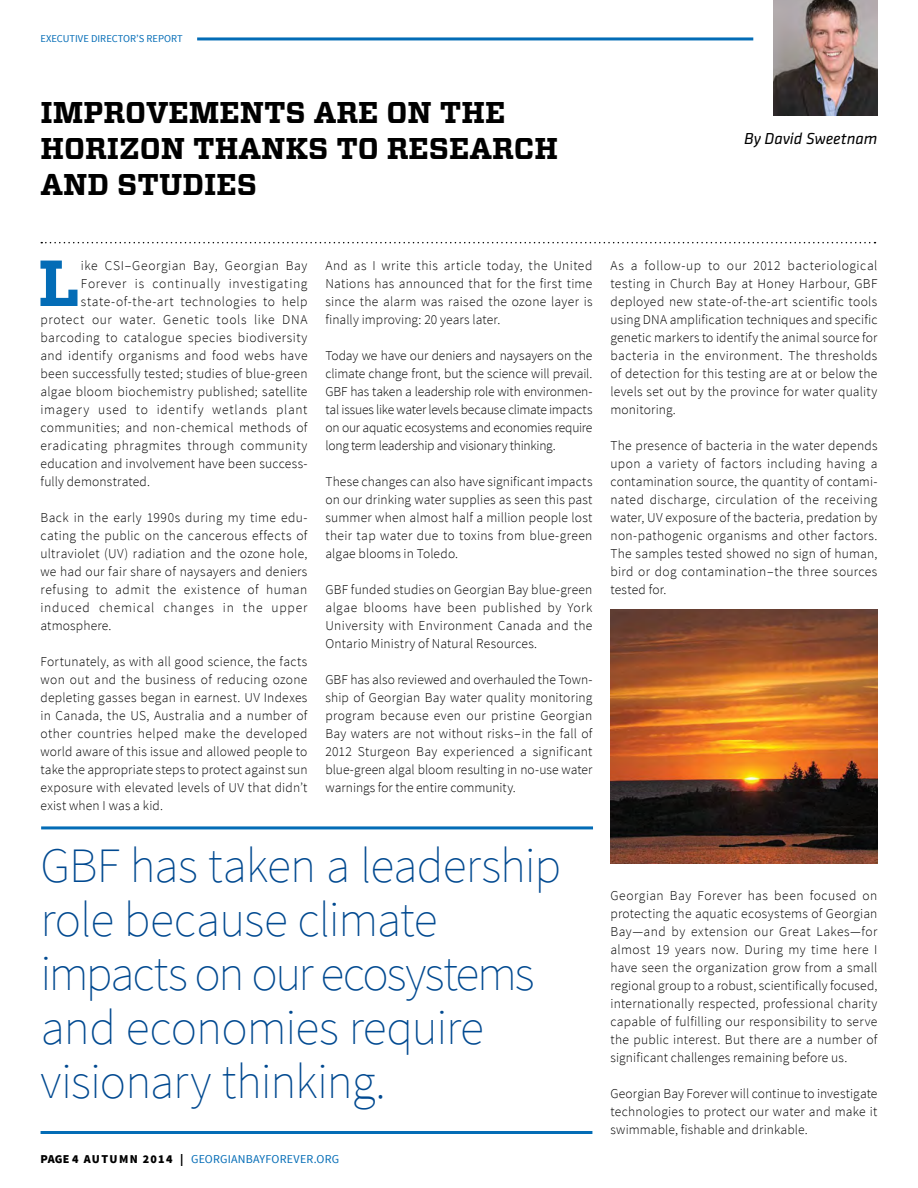
<style>
.page{position:relative;width:918px;height:1188px;background:#fff}
.page>*{position:absolute;margin:0;border:0;box-sizing:border-box;transform-origin:0 0}
.t1{font:700 64.95px "Vitesse";color:#036cb6}
.t2{font:200 49.5px/54px "Source Sans Pro";letter-spacing:-.02em;color:#004990}
.t3{font:700 30px/36px "Vitesse";color:#000}
.t4{font:italic 16.5px "Klavika";color:#000}
.t5{font:300 13.5px/18px "Source Sans Pro";letter-spacing:.025em;color:#000;text-align:justify}
.t6{font:300 13.5px "Source Sans Pro";letter-spacing:.045em;color:#000}
.t7{font:300 13.5px "Source Sans Pro";letter-spacing:.055em;color:#000}
.t8{font:300 13.5px "Source Sans Pro";letter-spacing:.05em;color:#000}
.t9{font:12px "Source Sans Pro";letter-spacing:.015em;color:#036cb6}
.t10{font:900 12px "Source Sans Pro";color:#000}
.t11{font:10.5px "Source Sans Pro";color:#036cb6}
.s1{font-weight:900;color:#000}
</style>
<div class="page">
<hr style="left:197px;top:37px;width:556px;height:3px;background:#036cb6">
<svg style="left:41px;top:242px;width:834px;height:1px"></svg>
<img style="left:773px;top:0;width:105px;height:115px">
<hr style="left:41px;top:1131px;width:551px;height:3px;background:#036cb6">
<hr style="left:41px;top:826px;width:552px;height:3px;background:#036cb6">
<img style="left:610px;top:609px;width:268px;height:254px">
<p class="t11" style="left:40px;top:32px;width:63px">EXECUTIVE DIREC</p>
<p class="t11" style="left:118px;top:32px;width:66px">TOR’S REPORT</p>
<h3 class="t3" style="left:40px;top:95px;width:519px">IMPROVEMENTS ARE ON THE<br>HORIZON THANKS TO RESEARCH<br>AND STUDIES</h3>
<p class="t4" style="left:744px;top:130px;width:135px">By David Sweetnam</p>
<h1 class="t1" style="left:38px;top:240px;width:39px">L</h1>
<p class="t6" style="left:81px;top:257px;width:228px">ike CSI–Georgian Bay, Georgian Bay</p>
<p class="t8" style="left:81px;top:275px;width:228px">Forever is continually investigating</p>
<p class="t5" style="left:81px;top:293px;width:228px">state-of-the-art technologies to help</p>
<p class="t6" style="left:41px;top:311px;width:268px">protect our water. Genetic tools like DNA</p>
<p class="t5" style="left:41px;top:329px;width:269px">barcoding to catalogue species biodiversity</p>
<p class="t5" style="left:41px;top:347px;width:269px">and identify organisms and food webs have</p>
<p class="t5" style="left:41px;top:365px;width:269px">been successfully tested; studies of blue-green</p>
<p class="t5" style="left:41px;top:383px;width:268px">algae bloom biochemistry published; satellite</p>
<p class="t7" style="left:41px;top:401px;width:269px">imagery used to identify wetlands plant</p>
<p class="t5" style="left:41px;top:419px;width:269px">communities; and non-chemical methods of</p>
<p class="t5" style="left:41px;top:437px;width:269px">eradicating phragmites through community</p>
<p class="t5" style="left:41px;top:455px;width:269px">education and involvement have been success-</p>
<p class="t5" style="left:41px;top:473px;width:111px">fully demonstrated.</p>
<p class="t5" style="left:41px;top:509px;width:269px">Back in the early 1990s during my time edu&shy;cating the public on the cancerous effects of ultraviolet (UV) radiation and the ozone hole, we had our fair share of naysayers and deniers refusing to admit the existence of human induced chemical changes in the upper atmosphere.</p>
<p class="t5" style="left:41px;top:653px;width:269px">Fortunately, as with all good science, the facts won out and the business of reducing ozone depleting gasses began in earnest. UV Indexes in Canada, the US, Australia and a number of other countries helped make the developed world aware of this issue and allowed people to take the appropriate steps to protect against sun exposure with elevated levels of UV that didn’t exist when I was a kid.</p>
<p class="t5" style="left:326px;top:256px;width:269px">And as I write this article today, the United Nations has announced that for the first time since the alarm was raised the ozone layer is finally improving: 20 years later.</p>
<p class="t5" style="left:326px;top:346px;width:269px">Today we have our deniers and naysayers on the climate change front, but the science will prevail.<br>GBF has taken a leadership role with environmen&shy;tal issues like water levels because climate impacts on our aquatic ecosystems and economies require long term leadership and visionary thinking.</p>
<p class="t5" style="left:326px;top:472px;width:269px">These changes can also have significant impacts on our drinking water supplies as seen this past summer when almost half a million people lost their tap water due to toxins from blue-green algae blooms in Toledo.</p>
<p class="t5" style="left:326px;top:580px;width:268px">GBF funded studies on Georgian Bay blue-green algae blooms have been published by York University with Environment Canada and the Ontario Ministry of Natural Resources.</p>
<p class="t5" style="left:326px;top:670px;width:269px">GBF has also reviewed and overhauled the Town&shy;ship of Georgian Bay water quality monitoring program because even our pristine Georgian Bay waters are not without risks–in the fall of 2012 Sturgeon Bay experienced a significant blue-green algal bloom resulting in no-use water warnings for the entire community.</p>
<h2 class="t2" style="left:41px;top:839px;width:522px">GBF has taken a leadership role because climate impacts on our ecosystems and economies require visionary thinking.</h2>
<p class="t10" style="left:40px;top:1151px;width:11px">PAGE</p>
<p class="t10" style="left:72px;top:1151px;width:21px">4 AUTU</p>
<p class="t9" style="left:119px;top:1151px;width:222px"><span class="s1">MN 2014 |</span> GEORGIANBAYFOREVER.ORG</p>
<p class="t5" style="left:610px;top:256px;width:269px">As a follow-up to our 2012 bacteriological testing in Church Bay at Honey Harbour, GBF deployed new state-of-the-art scientific tools using DNA amplification techniques and specific genetic markers to identify the animal source for bacteria in the environment. The thresholds of detection for this testing are at or below the levels set out by the province for water quality monitoring.</p>
<p class="t5" style="left:610px;top:436px;width:269px">The presence of bacteria in the water depends upon a variety of factors including having a contamination source, the quantity of contami&shy;nated discharge, circulation of the receiving water, UV exposure of the bacteria, predation by non-pathogenic organisms and other factors.<br>The samples tested showed no sign of human, bird or dog contamination–the three sources tested for.</p>
<p class="t5" style="left:610px;top:886px;width:269px">Georgian Bay Forever has been focused on protecting the aquatic ecosystems of Georgian Bay—and by extension our Great Lakes—for almost 19 years now. During my time here I have seen the organization grow from a small regional group to a robust, scientifically focused, internationally respected, professional charity capable of fulfilling our responsibility to serve the public interest. But there are a number of significant challenges remaining before us.</p>
<p class="t5" style="left:610px;top:1084px;width:268px">Georgian Bay Forever will continue to investigate technologies to protect our water and make it swimmable, fishable and drinkable.</p>
</div>
